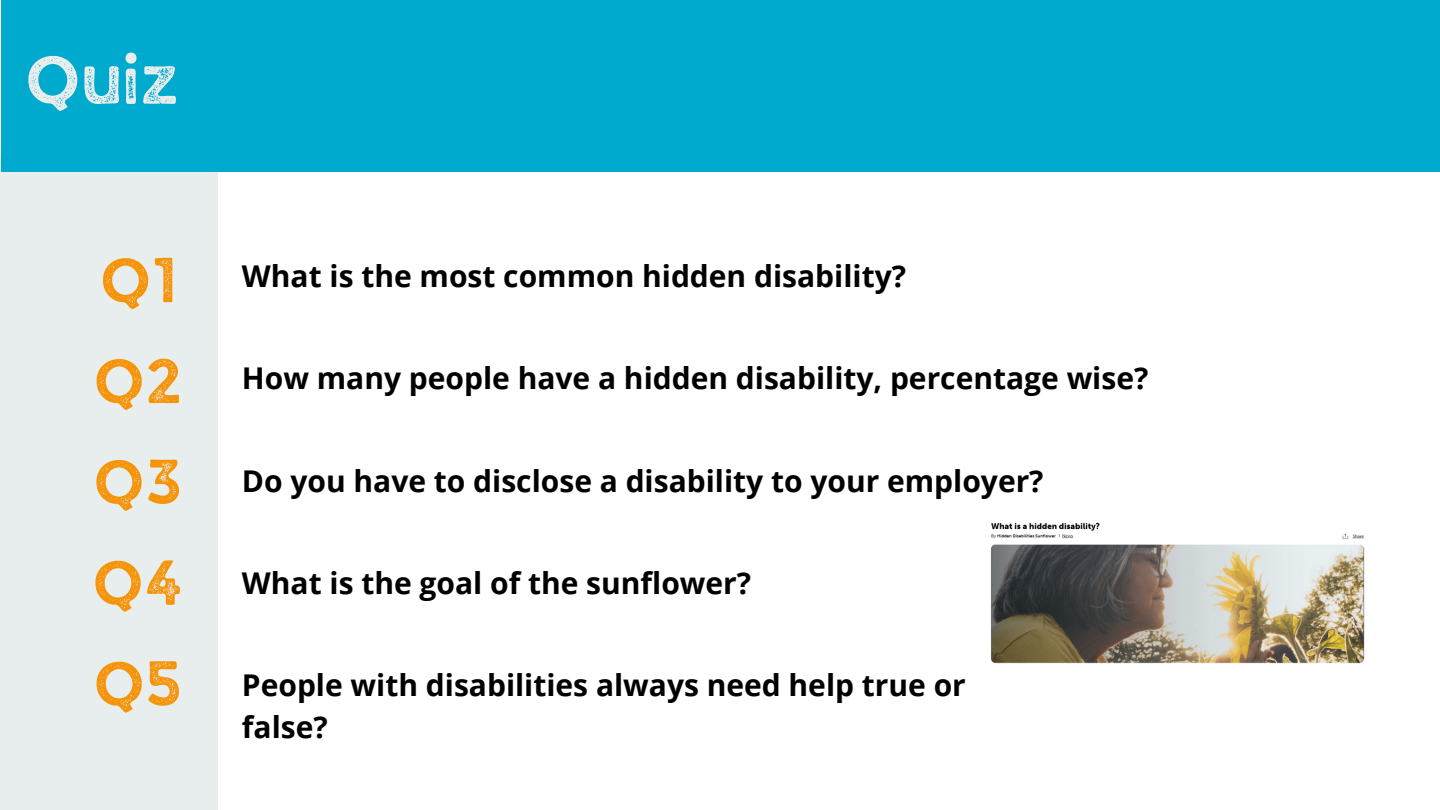
<style>
.page{position:relative;width:1440px;height:810px;background:#fff}
.page>*{position:absolute;margin:0;border:0;box-sizing:border-box;transform-origin:0 0}
.t1{font:65px "JA Jaya Giri Sans Rough";color:#e8edee}
.t2{font:60px/100.9px "JA Jaya Giri Sans Rough";color:#f69409;text-align:justify}
.t3{font:700 30px/42px "Open Sans";color:#000}
</style>
<div class="page">
<div style="left:0;top:153px;width:217px;height:657px;background:#e8edee"></div>
<div style="left:1px;top:0;width:1439px;height:171px;background:#00a9ce"></div>
<img style="left:991px;top:522px;width:374px;height:142px">
<h1 class="t1" style="left:28px;top:53px;width:156px">Quiz</h1>
<h2 class="t2" style="left:103px;top:235px;width:77px">Q1</h2>
<p class="t3" style="left:242px;top:254px;width:666px">What is the most common hidden disability?</p>
<h2 class="t2" style="left:95px;top:336px;width:92px">Q2<br>Q3<br>Q4<br>Q5</h2>
<p class="t3" style="left:242px;top:357px;width:908px">How many people have a hidden disability, percentage wise?</p>
<p class="t3" style="left:242px;top:459px;width:803px">Do you have to disclose a disability to your employer?</p>
<p class="t3" style="left:242px;top:561px;width:511px">What is the goal of the sunflower?</p>
<p class="t3" style="left:242px;top:664px;width:725px">People with disabilities always need help true or false?</p>
</div>
